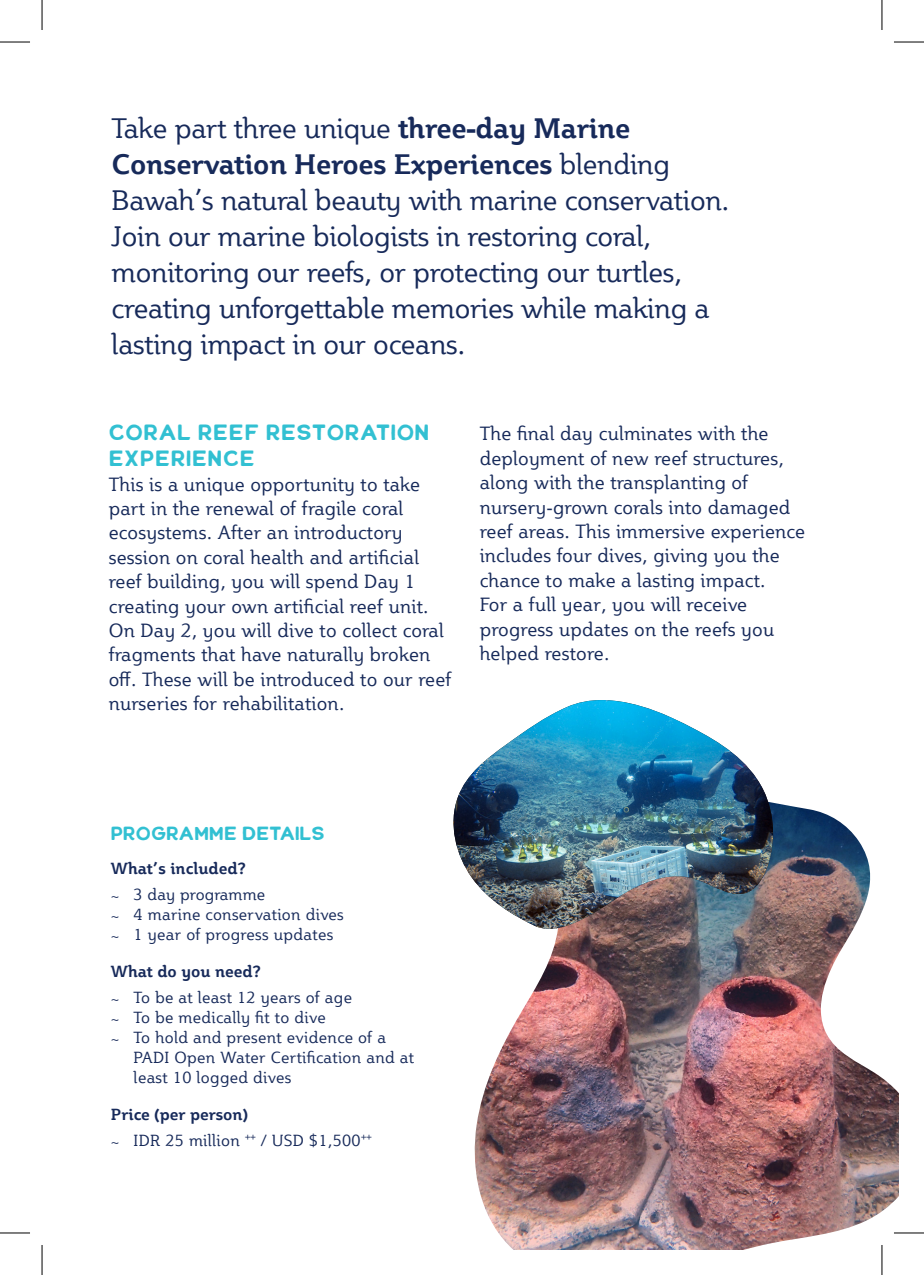
<style>
.page{position:relative;width:924px;height:1275px;background:#fff}
.page>*{position:absolute;margin:0;border:0;box-sizing:border-box;transform-origin:0 0}
.Body{font:28px/36px "Plume";letter-spacing:-.01em;color:#172a5a}
.Body-2{font:22px/26px "Cortair";letter-spacing:.04em;color:#32c0d2}
.Body-3{font:19px/24.4px "Plume";letter-spacing:.01em;color:#172a5a}
.Plume_heading_10pt_uppercase{font:19px "Cortair";letter-spacing:.01em;color:#32c0d2}
.t1{font:16px/20px "Plume";letter-spacing:.02em;color:#172a5a}
.Plume_heading_10pt_uppercase-2{font:700 16px "Plume";color:#172a5a}
.s1{font-weight:700}
</style>
<div class="page">
<img style="left:474px;top:803px;width:424px;height:447px">
<svg style="left:474px;top:802px;width:302px;height:137px"></svg>
<img style="left:453px;top:700px;width:319px;height:231px">
<hr style="left:893px;top:1231px;width:30px;height:3px;background:#fff">
<hr style="left:880px;top:1245px;width:2px;height:30px;background:#fff">
<hr style="left:0;top:42px;width:30px;height:1px;background:#000">
<hr style="left:893px;top:42px;width:30px;height:1px;background:#000">
<hr style="left:0;top:1232px;width:30px;height:1px;background:#000">
<hr style="left:893px;top:1232px;width:30px;height:1px;background:#000">
<hr style="left:42px;top:0;width:1px;height:30px;background:#000">
<hr style="left:42px;top:1245px;width:1px;height:30px;background:#000">
<hr style="left:881px;top:0;width:1px;height:30px;background:#000">
<hr style="left:881px;top:1245px;width:1px;height:30px;background:#000">
<p class="Body" style="left:111px;top:110px;width:619px">Take part three unique <span class="s1">three-day Marine Conservation Heroes Experiences</span> blending Bawah’s natural beauty with marine conservation.<br>Join our marine biologists in restoring coral, monitoring our reefs, or protecting our turtles, creating unforgettable memories while making a lasting impact in our oceans.</p>
<p class="Body-2" style="left:109px;top:419px;width:322px">CORAL REEF RESTORATION<br>EXPERIENCE</p>
<p class="Body-3" style="left:109px;top:471px;width:313px">This is a unique opportunity to take</p>
<p class="Body-3" style="left:109px;top:496px;width:296px">part in the renewal of fragile coral</p>
<p class="Body-3" style="left:109px;top:520px;width:295px">ecosystems. After an introductory</p>
<p class="Body-3" style="left:109px;top:544px;width:312px">session on coral health and artificial</p>
<p class="Body-3" style="left:109px;top:569px;width:308px">reef building, you will spend Day 1</p>
<p class="Body-3" style="left:109px;top:593px;width:344px">creating your own artificial reef unit.<br>On Day 2, you will dive to collect coral fragments that have naturally broken off. These will be introduced to our reef nurseries for rehabilitation.</p>
<p class="Body-3" style="left:479px;top:421px;width:327px">The final day culminates with the deployment of new reef structures, along with the transplanting of nursery-grown corals into damaged reef areas. This immersive experience includes four dives, giving you the chance to make a lasting impact.<br>For a full year, you will receive progress updates on the reefs you helped restore.</p>
<p class="Plume_heading_10pt_uppercase" style="left:111px;top:822px;width:215px">PROGRAMME DETAILS</p>
<p class="Plume_heading_10pt_uppercase-2" style="left:111px;top:858px;width:136px">What’s included?</p>
<p class="t1" style="left:111px;top:884px;width:156px">∼ 3 day programme</p>
<p class="t1" style="left:111px;top:904px;width:234px">∼ 4 marine conservation dives</p>
<p class="t1" style="left:111px;top:924px;width:224px">∼ 1 year of progress updates</p>
<p class="Plume_heading_10pt_uppercase-2" style="left:111px;top:961px;width:151px">What do you need?</p>
<p class="t1" style="left:111px;top:987px;width:242px">∼ To be at least 12 years of age</p>
<p class="t1" style="left:111px;top:1007px;width:216px">∼ To be medically fit to dive</p>
<p class="t1" style="left:134px;top:1027px;width:282px;text-indent:-23px">∼ To hold and present evidence of a<br>PADI Open Water Certification and at least 10 logged dives</p>
<p class="Plume_heading_10pt_uppercase-2" style="left:111px;top:1104px;width:139px">Price (per person)</p>
<p class="t1" style="left:111px;top:1129px;width:262px">∼ IDR 25 million <sup>++</sup> / USD $1,500<sup>++</sup></p>
</div>
